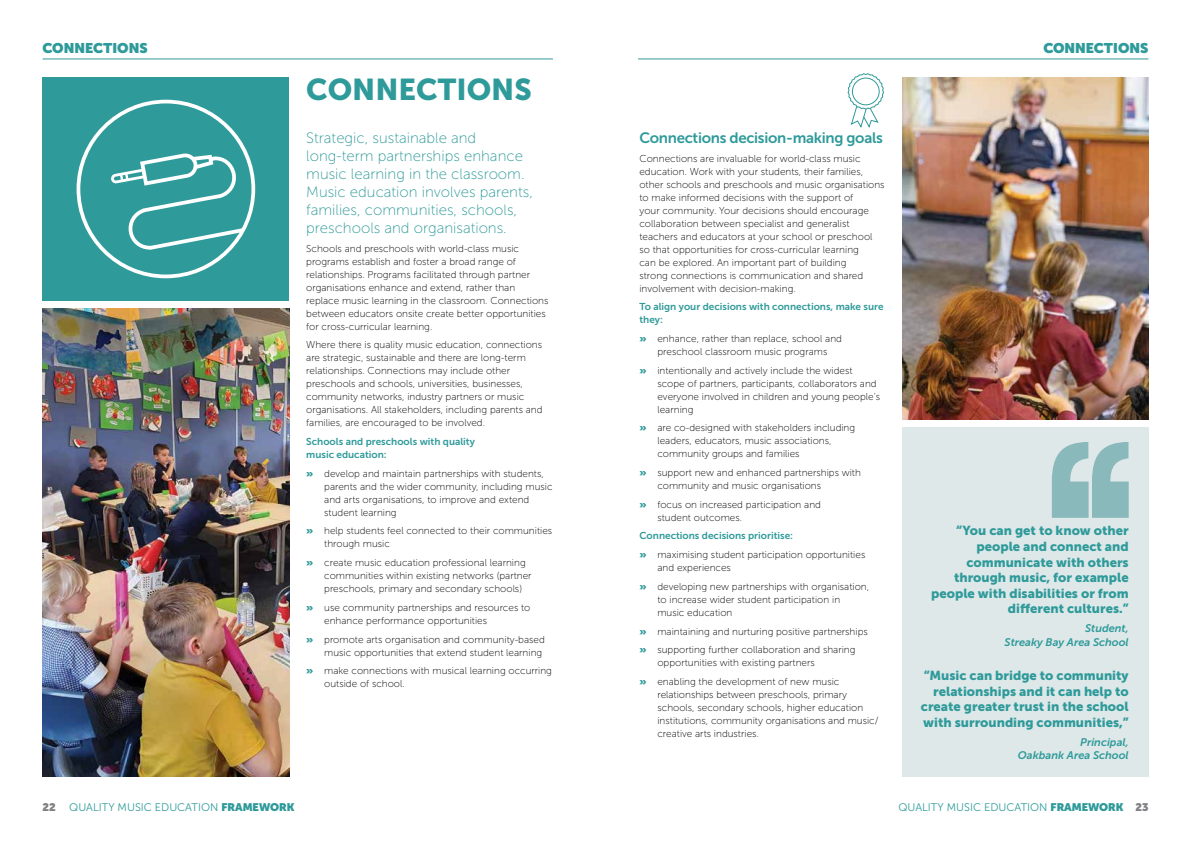
<style>
.page{position:relative;width:1191px;height:842px;background:#fff}
.page>*{position:absolute;margin:0;border:0;box-sizing:border-box;transform-origin:0 0}
.t1{font:30px "Museo Sans 900";color:#2f9a9a}
.t2{font:15px/18px "Museo Sans 100";color:#2f9a9a}
.t3{font:15px "Museo Sans 700";letter-spacing:-.02em;color:#2f9a9a}
.t4{font:900 14px "Museo Sans Display";color:#2f9a9a}
.t5{font:13px/15.6px "Museo Sans 900";color:#2f9a9a;text-align:right}
.t6{font:11px "Museo Sans 300";color:#2f9a9a}
.t7{font:italic 11px/13.2px "Museo Sans 700";color:#2f9a9a;text-align:right}
.t8{font:10px/13px "Museo Sans 100";color:#000}
.t9{font:10px/13px "Museo Sans 700";color:#2f9a9a}
.s1{font-family:"Museo Sans Display";font-weight:900;color:#2f9a9a}
.s2{font-family:"Museo Sans Display";font-weight:900;color:#808285}
.s3{font-family:"Museo Sans Display";font-weight:900}
</style>
<div class="page">
<div style="left:43px;top:77px;width:246px;height:224px;background:#2f9a9a"></div>
<svg style="left:77px;top:100px;width:178px;height:178px"></svg>
<hr style="left:43px;top:59px;width:510px;height:1px;background:#2f9a9a">
<hr style="left:638px;top:59px;width:510px;height:1px;background:#2f9a9a">
<div style="left:901px;top:428px;width:247px;height:349px;background:#dee8e9"></div>
<svg style="left:1051px;top:442px;width:77px;height:76px"></svg>
<svg style="left:847px;top:73px;width:37px;height:55px"></svg>
<div style="left:852px;top:78px;width:27px;height:27px;border:1px solid #2f9a9a;border-radius:50%"></div>
<img style="left:43px;top:309px;width:246px;height:468px">
<img style="left:902px;top:77px;width:246px;height:342px">
<h3 class="t4" style="left:43px;top:40px;width:107px">CONNECTIONS</h3>
<h3 class="t4" style="left:1043px;top:40px;width:107px">CONNECTIONS</h3>
<h1 class="t1" style="left:306px;top:72px;width:227px">CONNECTIONS</h1>
<h2 class="t2" style="left:306px;top:129px;width:228px">Strategic, sustainable and long-term partnerships enhance music learning in the classroom.<br>Music education involves parents, families, communities, schools, preschools and organisations.</h2>
<p class="t8" style="left:306px;top:242px;width:244px">Schools and preschools with world-class music programs establish and foster a broad range of relationships. Programs facilitated through partner organisations enhance and extend, rather than replace music learning in the classroom. Connections between educators onsite create better opportunities for cross-curricular learning.</p>
<p class="t8" style="left:306px;top:339px;width:238px">Where there is quality music education, connections are strategic, sustainable and there are long-term relationships. Connections may include other preschools and schools, universities, businesses, community networks, industry partners or music organisations. All stakeholders, including parents and families, are encouraged to be involved.</p>
<p class="t9" style="left:306px;top:435px;width:170px">Schools and preschools with quality music education:</p>
<p class="t8" style="left:324px;top:467px;width:230px;text-indent:-18px"><span class="s1">»</span> develop and maintain partnerships with students, parents and the wider community, including music and arts organisations, to improve and extend student learning</p>
<p class="t8" style="left:324px;top:525px;width:229px;text-indent:-18px"><span class="s1">»</span> help students feel connected to their communities through music</p>
<p class="t8" style="left:324px;top:556px;width:209px;text-indent:-18px"><span class="s1">»</span> create music education professional learning communities within existing networks (partner preschools, primary and secondary schools)</p>
<p class="t8" style="left:324px;top:601px;width:208px;text-indent:-18px"><span class="s1">»</span> use community partnerships and resources to enhance performance opportunities</p>
<p class="t8" style="left:306px;top:633px;width:240px;text-align:right"><span class="s1">»</span> promote arts organisation and community-based music opportunities that extend student learning</p>
<p class="t8" style="left:324px;top:664px;width:229px;text-indent:-18px"><span class="s1">»</span> make connections with musical learning occurring outside of school.</p>
<h2 class="t3" style="left:639px;top:130px;width:245px">Connections decision-making goals</h2>
<p class="t8" style="left:639px;top:152px;width:247px">Connections are invaluable for world-class music education. Work with your students, their families, other schools and preschools and music organisations to make informed decisions with the support of<br>your community. Your decisions should encourage collaboration between specialist and generalist teachers and educators at your school or preschool so that opportunities for cross-curricular learning<br>can be explored. An important part of building<br>strong connections is communication and shared involvement with decision-making.</p>
<p class="t9" style="left:639px;top:300px;width:246px">To align your decisions with connections, make sure they:</p>
<p class="t8" style="left:639px;top:332px;width:204px;text-align:center"><span class="s1">»</span> enhance, rather than replace, school and preschool classroom music programs</p>
<p class="t8" style="left:657px;top:364px;width:224px;text-indent:-18px"><span class="s1">»</span> intentionally and actively include the widest scope of partners, participants, collaborators and everyone involved in children and young people’s learning</p>
<p class="t8" style="left:657px;top:422px;width:199px;text-indent:-18px"><span class="s1">»</span> are co-designed with stakeholders including leaders, educators, music associations, community groups and families</p>
<p class="t8" style="left:657px;top:466px;width:205px;text-indent:-18px"><span class="s1">»</span> support new and enhanced partnerships with community and music organisations</p>
<p class="t8" style="left:657px;top:498px;width:165px;text-indent:-18px"><span class="s1">»</span> focus on increased participation and student outcomes.</p>
<p class="t9" style="left:639px;top:529px;width:155px">Connections decisions prioritise:</p>
<p class="t8" style="left:657px;top:548px;width:209px;text-indent:-18px"><span class="s1">»</span> maximising student participation opportunities and experiences</p>
<p class="t8" style="left:657px;top:580px;width:213px;text-indent:-18px"><span class="s1">»</span> developing new partnerships with organisation, to increase wider student participation in music education</p>
<p class="t8" style="left:639px;top:622px;width:230px;line-height:18.7px"><span class="s1">»</span> maintaining and nurturing positive partnerships <span class="s1">»</span> supporting further collaboration and sharing</p>
<p class="t8" style="left:639px;top:653px;width:201px;line-height:18.7px;text-indent:18px">opportunities with existing partners<br><span class="s1">»</span> enabling the development of new music</p>
<p class="t8" style="left:657px;top:688px;width:223px">relationships between preschools, primary schools, secondary schools, higher education institutions, community organisations and music/ creative arts industries.</p>
<h3 class="t5" style="left:931px;top:523px;width:199px">“You can get to know other people and connect and communicate with others through music, for example people with disabilities or from different cultures.”</h3>
<p class="t7" style="left:1004px;top:622px;width:126px">Student,<br>Streaky Bay Area School</p>
<h3 class="t5" style="left:921px;top:668px;width:209px">“Music can bridge to community relationships and it can help to create greater trust in the school with surrounding communities,”</h3>
<p class="t7" style="left:1018px;top:735px;width:112px">Principal,<br>Oakbank Area School</p>
<p class="t6" style="left:43px;top:801px;width:253px"><span class="s2">22</span> QUALITY MUSIC EDUCATION <span class="s3">FRAMEWORK</span></p>
<p class="t6" style="left:898px;top:801px;width:252px">QUALITY MUSIC EDUCATION <span class="s3">FRAMEWORK</span> <span class="s2">23</span></p>
</div>
